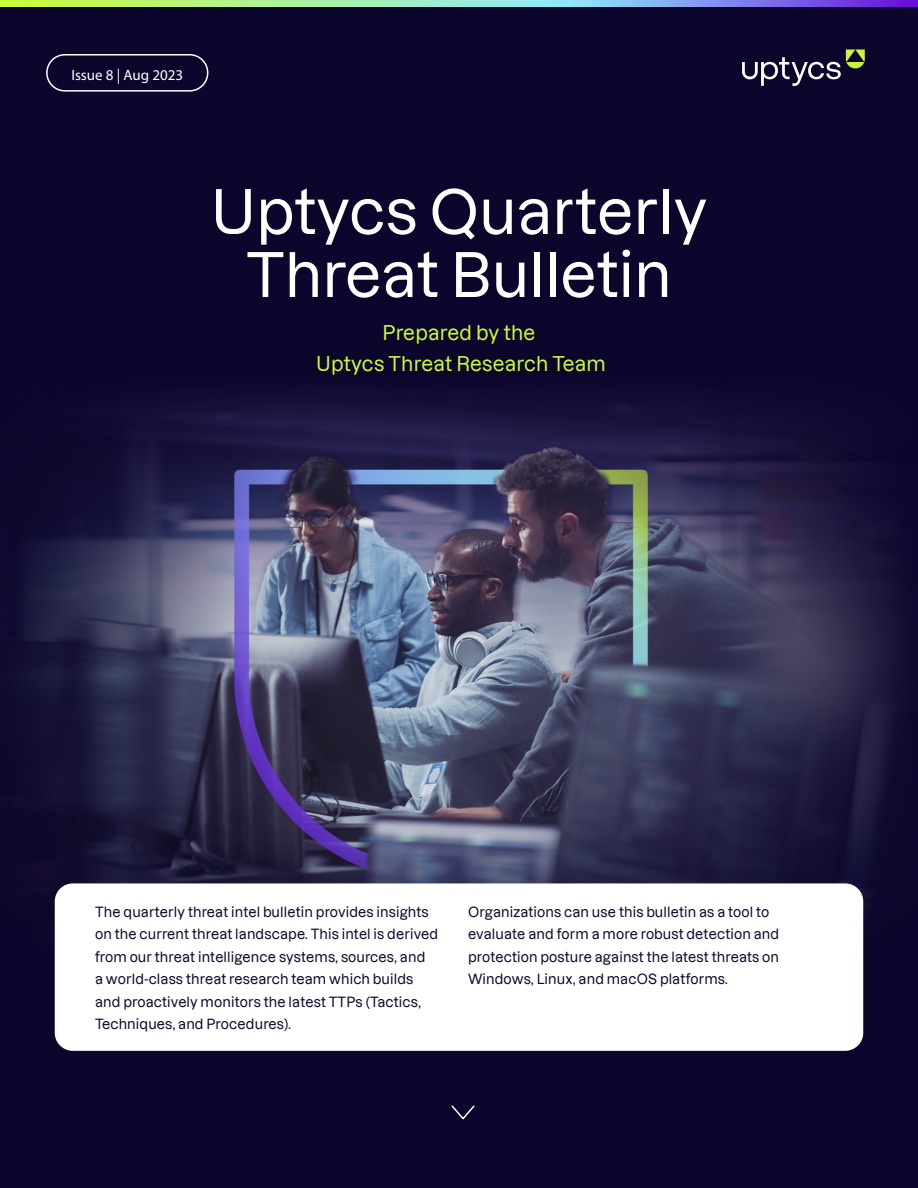
<style>
.page{position:relative;width:918px;height:1188px;background:#fff}
.page>*{position:absolute;margin:0;border:0;box-sizing:border-box;transform-origin:0 0}
.t1{font:500 60px/63px "Dazzed";color:#fff;text-align:center}
.t2{font:500 19.5px/30.8px "Dazzed";letter-spacing:.01em;color:#cafa3c;text-align:center}
.t3{font:15px "Myriad Pro";color:#fff}
.t4{font:500 13.5px/22.5px "Dazzed";letter-spacing:.01em;color:#0b062b}
</style>
<div class="page">
<img style="left:1px;top:6px;width:917px;height:1182px">
<div style="left:55px;top:883px;width:808px;height:168px;background:#fff;border-radius:18px"></div>
<svg style="left:1px;top:1px;width:917px;height:5px;background:#9bc4b9"></svg>
<svg style="left:742px;top:50px;width:123px;height:36px;background:#3a374d"></svg>
<svg style="left:450px;top:1104px;width:26px;height:17px"></svg>
<div style="left:46px;top:54px;width:162px;height:38px;border:2px solid #fff;border-radius:18px"></div>
<p class="t3" style="left:71px;top:65px;width:113px">Issue 8 | Aug 2023</p>
<h1 class="t1" style="left:211px;top:173px;width:498px">Uptycs Quarterly<br>Threat Bulletin</h1>
<h2 class="t2" style="left:316px;top:315px;width:291px">Prepared by the<br>Uptycs Threat Research Team</h2>
<p class="t4" style="left:95px;top:899px;width:345px">The quarterly threat intel bulletin provides insights on the current threat landscape. This intel is derived from our threat intelligence systems, sources, and<br>a world-class threat research team which builds and proactively monitors the latest TTPs (Tactics, Techniques, and Procedures).</p>
<p class="t4" style="left:468px;top:899px;width:313px">Organizations can use this bulletin as a tool to evaluate and form a more robust detection and protection posture against the latest threats on Windows, Linux, and macOS platforms.</p>
</div>
